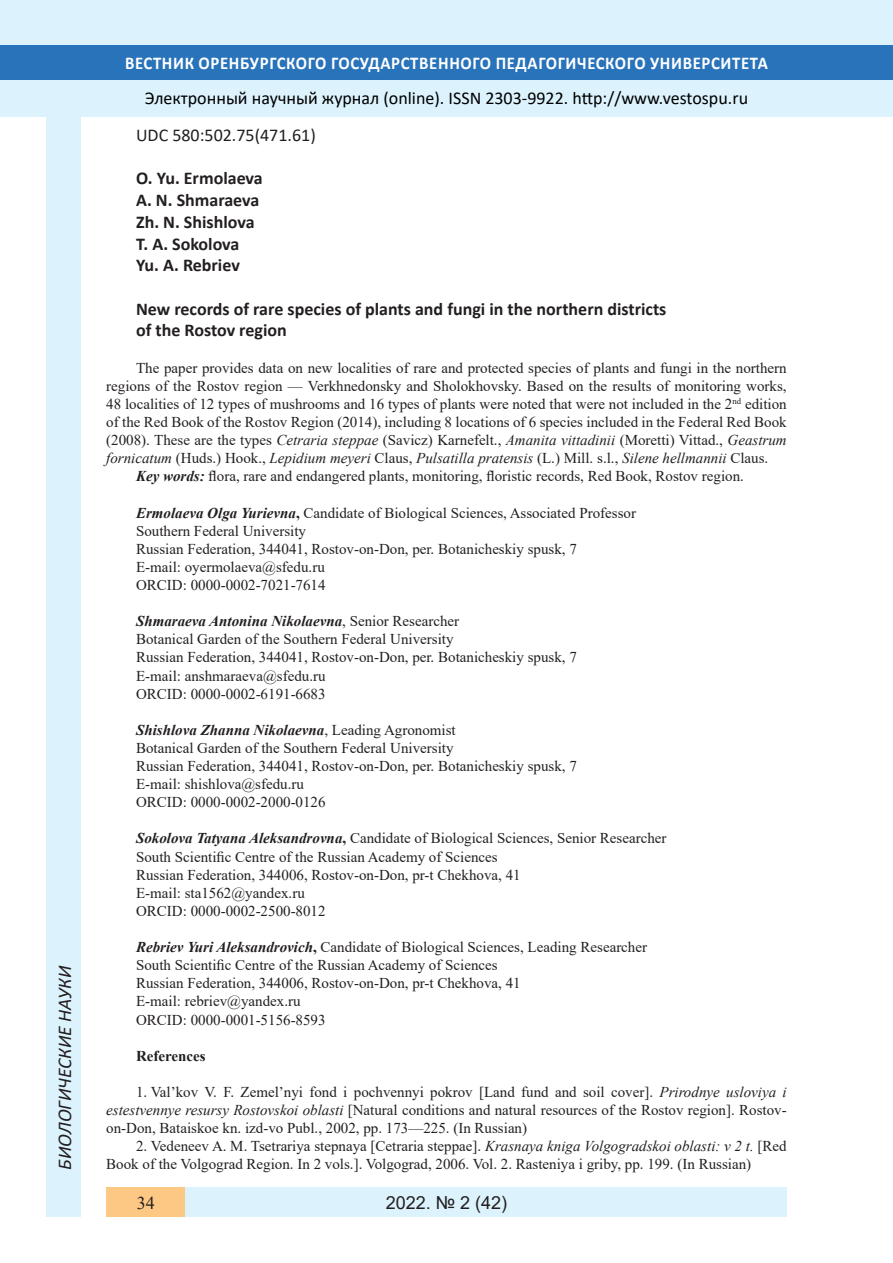
<style>
.page{position:relative;width:893px;height:1263px;background:#fff}
.page>*{position:absolute;margin:0;border:0;box-sizing:border-box;transform-origin:0 0}
.t1{font:italic 19.5px "Calibri";color:#231f20}
.Заголовок_2{font:700 18px "Calibri";color:#231f20}
.t2{font:18px "Calibri";color:#000}
.t3{font:700 18px "Calibri";letter-spacing:.04em;color:#fff;scale:.93 1}
.Заголовок_2-2{font:18px "Calibri";color:#231f20}
.t4{font:18px "Arial";color:#231f20}
.t5{font:18px "Times New Roman";color:#231f20}
.литература{font:15px/18.1px "Times New Roman";color:#231f20;text-align:justify}
.литература-2{font:italic 700 15px "Times New Roman";color:#231f20}
.литература-3{font:700 15px "Times New Roman";color:#231f20}
.s1{font-style:italic}
.s2{font-weight:700;font-style:italic}
.s3{font-weight:700}
.s4{font-weight:400;font-style:normal}
</style>
<div class="page">
<div style="left:0;top:0;width:893px;height:116px;background:#dcf2fc"></div>
<div style="left:0;top:45px;width:893px;height:34px;background:#2873ba"></div>
<div style="left:106px;top:1188px;width:681px;height:29px;background:#dcf2fc"></div>
<div style="left:106px;top:1188px;width:79px;height:29px;background:#fdc784"></div>
<div style="left:47px;top:116px;width:34px;height:1101px;background:#dcf2fc"></div>
<h1 class="t1" style="left:51px;top:1170px;width:206px;rotate:-90deg">БИОЛОГИЧЕСКИЕ НАУКИ</h1>
<p class="t3" style="left:125px;top:50px;width:693px">ВЕСТНИК ОРЕНБУРГСКОГО ГОСУДАРСТВЕННОГО ПЕДАГОГИЧЕСКОГО УНИВЕРСИТЕТА</p>
<p class="t2" style="left:145px;top:85px;width:605px">Электронный научный журнал (online). ISSN 2303-9922. http://www.vestospu.ru</p>
<p class="Заголовок_2-2" style="left:136px;top:123px;width:181px">UDC 580:502.75(471.61)</p>
<p class="Заголовок_2" style="left:136px;top:166px;width:128px">O. Yu. Ermolaeva</p>
<p class="Заголовок_2" style="left:136px;top:187px;width:125px">A. N. Shmaraeva</p>
<p class="Заголовок_2" style="left:136px;top:209px;width:120px">Zh. N. Shishlova</p>
<p class="Заголовок_2" style="left:136px;top:231px;width:105px">T. A. Sokolova</p>
<p class="Заголовок_2" style="left:136px;top:253px;width:105px">Yu. A. Rebriev</p>
<p class="Заголовок_2" style="left:136px;top:296px;width:532px">New records of rare species of plants and fungi in the northern districts</p>
<p class="Заголовок_2" style="left:136px;top:318px;width:152px">of the Rostov region</p>
<p class="литература" style="left:106px;top:358px;width:682px;text-indent:30px">The paper provides data on new localities of rare and protected species of plants and fungi in the northern regions of the Rostov region — Verkhnedonsky and Sholokhovsky. Based on the results of monitoring works, 48 localities of 12 types of mushrooms and 16 types of plants were noted that were not included in the 2<sup>nd</sup> edition of the Red Book of the Rostov Region (2014), including 8 locations of 6 species included in the Federal Red Book (2008). These are the types <span class="s1">Cetraria steppae</span> (Savicz) Karnefelt., <span class="s1">Amanita vittadinii</span> (Mоretti) Vittad., <span class="s1">Geastrum fornicatum</span> (Huds.) Hook., <span class="s1">Lepidium meyeri</span> Claus, <span class="s1">Pulsatilla pratensis</span> (L.) Mill. s.l., <span class="s1">Silene hellmannii</span> Claus.</p>
<p class="литература" style="left:136px;top:467px;width:609px"><span class="s2">Key words:</span> flora, rare and endangered plants, monitoring, floristic records, Red Book, Rostov region.</p>
<p class="литература" style="left:136px;top:503px;width:501px"><span class="s2">Ermolaeva Olga Yurievna</span><span class="s3">,</span> Candidate of Biological Sciences, Associated Professor</p>
<p class="литература" style="left:136px;top:521px;width:171px">Southern Federal University</p>
<p class="литература" style="left:136px;top:539px;width:442px">Russian Federation, 344041, Rostov-on-Don, per. Botanicheskiy spusk, 7</p>
<p class="литература" style="left:136px;top:557px;width:190px">E-mail: oyermolaeva@sfedu.ru</p>
<p class="литература" style="left:136px;top:575px;width:191px">ORCID: 0000-0002-7021-7614</p>
<p class="литература-2" style="left:136px;top:611px;width:325px">Shmaraeva Antonina Nikolaevna<span class="s4">, Senior Researcher</span></p>
<p class="литература" style="left:136px;top:630px;width:319px">Botanical Garden of the Southern Federal University</p>
<p class="литература" style="left:136px;top:648px;width:442px">Russian Federation, 344041, Rostov-on-Don, per. Botanicheskiy spusk, 7</p>
<p class="литература" style="left:136px;top:666px;width:191px">E-mail: anshmaraeva@sfedu.ru</p>
<p class="литература" style="left:136px;top:684px;width:191px">ORCID: 0000-0002-6191-6683</p>
<p class="литература-2" style="left:136px;top:719px;width:321px">Shishlova Zhanna Nikolaevna<span class="s4">, Leading Agronomist</span></p>
<p class="литература" style="left:136px;top:738px;width:319px">Botanical Garden of the Southern Federal University</p>
<p class="литература" style="left:136px;top:756px;width:442px">Russian Federation, 344041, Rostov-on-Don, per. Botanicheskiy spusk, 7</p>
<p class="литература" style="left:136px;top:774px;width:169px">E-mail: shishlova@sfedu.ru</p>
<p class="литература" style="left:136px;top:793px;width:191px">ORCID: 0000-0002-2000-0126</p>
<p class="литература" style="left:136px;top:829px;width:532px"><span class="s2">Sokolova Tatyana Aleksandrovna</span><span class="s3">,</span> Candidate of Biological Sciences, Senior Researcher</p>
<p class="литература" style="left:136px;top:847px;width:363px">South Scientific Centre of the Russian Academy of Sciences</p>
<p class="литература" style="left:136px;top:865px;width:386px">Russian Federation, 344006, Rostov-on-Don, pr-t Chekhova, 41</p>
<p class="литература" style="left:136px;top:883px;width:170px">E-mail: sta1562@yandex.ru</p>
<p class="литература" style="left:136px;top:901px;width:191px">ORCID: 0000-0002-2500-8012</p>
<p class="литература" style="left:136px;top:937px;width:513px"><span class="s2">Rebriev Yuri Aleksandrovich</span><span class="s3">,</span> Candidate of Biological Sciences, Leading Researcher</p>
<p class="литература" style="left:136px;top:956px;width:363px">South Scientific Centre of the Russian Academy of Sciences</p>
<p class="литература" style="left:136px;top:974px;width:386px">Russian Federation, 344006, Rostov-on-Don, pr-t Chekhova, 41</p>
<p class="литература" style="left:136px;top:992px;width:166px">E-mail: rebriev@yandex.ru</p>
<p class="литература" style="left:136px;top:1010px;width:191px">ORCID: 0000-0001-5156-8593</p>
<p class="литература-3" style="left:136px;top:1045px;width:71px">References</p>
<p class="литература" style="left:106px;top:1082px;width:682px;text-indent:30px">1. Val’kov V. F. Zemel’nyi fond i pochvennyi pokrov [Land fund and soil cover]. <span class="s1">Prirodnye usloviya i estestvennye resursy Rostovskoi oblasti</span> [Natural conditions and natural resources of the Rostov region]. Rostov&shy;on-Don, Bataiskoe kn. izd-vo Publ., 2002, pp. 173—225. (In Russian)</p>
<p class="литература" style="left:106px;top:1137px;width:682px;text-indent:30px">2. Vedeneev A. M. Tsetrariya stepnaya [Cetraria steppae]. <span class="s1">Krasnaya kniga Volgogradskoi oblasti: v 2 t.</span> [Red<br>Book of the Volgograd Region. In 2 vols.]. Volgograd, 2006. Vol. 2. Rasteniya i griby, pp. 199. (In Russian)</p>
<p class="t5" style="left:137px;top:1190px;width:19px">34</p>
<p class="t4" style="left:386px;top:1190px;width:123px">2022. № 2 (42)</p>
</div>
